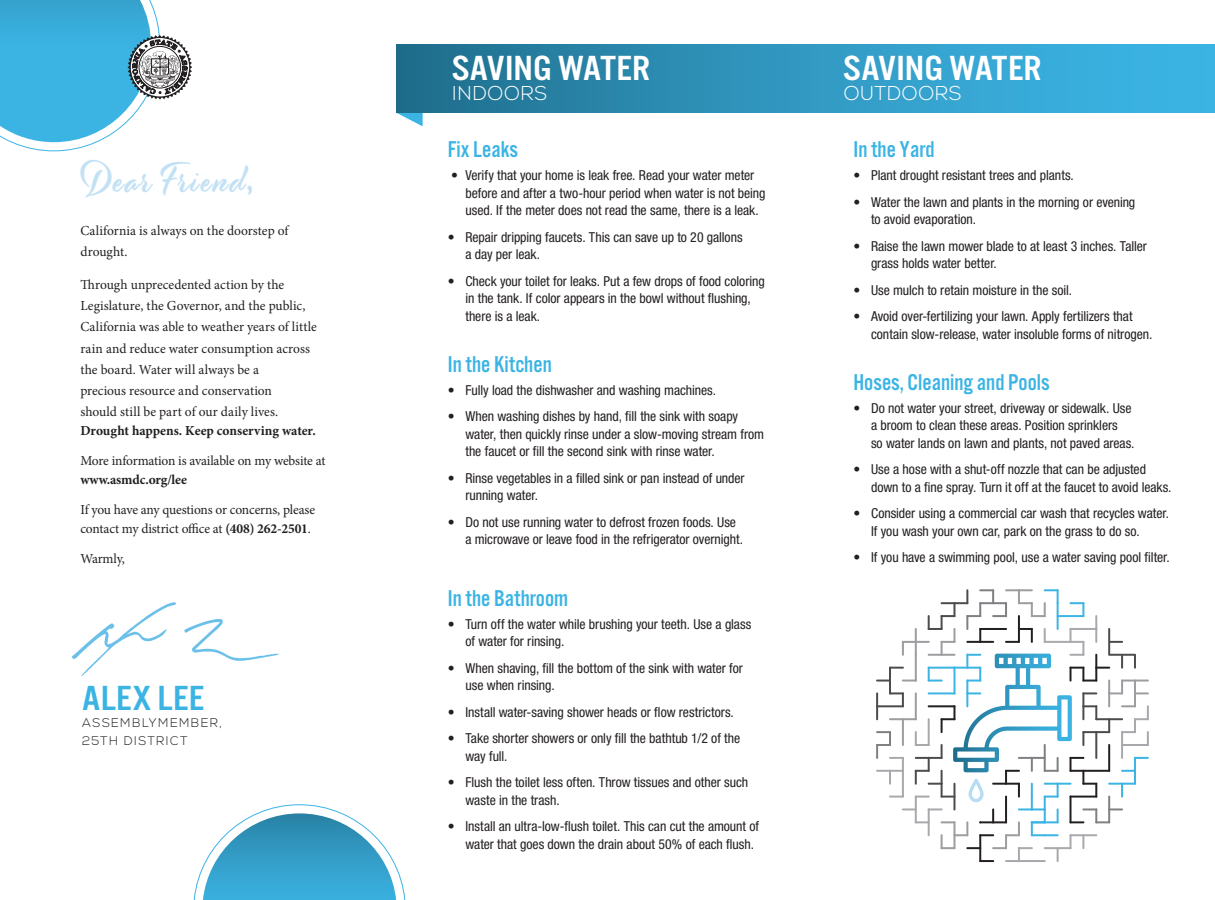
<style>
.page{position:relative;width:1215px;height:900px;background:#fff}
.page>*{position:absolute;margin:0;border:0;box-sizing:border-box;transform-origin:0 0}
.t1{font:37.5px "Modish";letter-spacing:.055em;color:#c2e1f4}
.t2{font:36.25px "Alternate Got No 3 D";color:#fff;scale:1.14 1}
.t3{font:36.25px "Alternate Got No 3 D";letter-spacing:.005em;color:#3bb4e4;scale:1.14 1}
.heading_5{font:23.75px "Alternate Got No 3 D";color:#3bb4e4}
.t4{font:300 20px "Nexa";letter-spacing:.01em;color:#fff}
.t5{font:condensed 13.75px/17.5px "Helvetica Neue LT Pro";letter-spacing:-.005em;color:#231f20}
.t6{font:13.75px/21.2px "Minion Pro";letter-spacing:-.005em;color:#231f20}
.t7{font:700 13.75px "Minion Pro";color:#231f20}
.t8{font:300 12.5px "Nexa";letter-spacing:.085em;color:#231f20}
.s1{font-weight:700}
</style>
<div class="page">
<svg style="left:396px;top:112px;width:27px;height:14px"></svg>
<div style="left:396px;top:44px;width:819px;height:68px;background:linear-gradient(to right,#227190,#3ebbed)"></div>
<svg style="left:194px;top:805px;width:212px;height:95px"></svg>
<svg style="left:0;top:0;width:192px;height:151px"></svg>
<svg style="left:876px;top:589px;width:273px;height:273px"></svg>
<img style="left:72px;top:603px;width:209px;height:74px">
<p class="t1" style="left:80px;top:156px;width:174px">Dear Friend,</p>
<p class="t6" style="left:80px;top:220px;width:210px">California is always on the doorstep of drought.</p>
<p class="t6" style="left:80px;top:274px;width:238px">Through unprecedented action by the Legislature, the Governor, and the public, California was able to weather years of little rain and reduce water consumption across the board. Water will always be a</p>
<p class="t6" style="left:80px;top:380px;width:193px">precious resource and conservation</p>
<p class="t6" style="left:80px;top:401px;width:199px">should still be part of our daily lives.</p>
<p class="t7" style="left:80px;top:421px;width:237px">Drought happens. Keep conserving water.</p>
<p class="t6" style="left:80px;top:451px;width:247px;line-height:18.8px">More information is available on my website at <span class="s1">www.asmdc.org/lee</span></p>
<p class="t6" style="left:80px;top:500px;width:236px;line-height:18.8px">If you have any questions or concerns, please contact my district office at <span class="s1">(408) 262-2501</span>.</p>
<p class="t6" style="left:80px;top:548px;width:46px">Warmly,</p>
<p class="t3" style="left:82px;top:679px;width:109px">ALEX LEE</p>
<p class="t8" style="left:82px;top:716px;width:141px">ASSEMBLYMEMBER,</p>
<p class="t8" style="left:82px;top:733px;width:107px">25TH DISTRICT</p>
<p class="t2" style="left:452px;top:49px;width:176px">SAVING WATER</p>
<p class="t4" style="left:452px;top:81px;width:97px">INDOORS</p>
<p class="heading_5" style="left:448px;top:137px;width:72px">Fix Leaks</p>
<p class="t5" style="left:465px;top:166px;width:302px;text-indent:-14px">• Verify that your home is leak free. Read your water meter before and after a two-hour period when water is not being used. If the meter does not read the same, there is a leak.</p>
<p class="t5" style="left:465px;top:228px;width:279px;text-indent:-18px">• Repair dripping faucets. This can save up to 20 gallons a day per leak.</p>
<p class="t5" style="left:465px;top:272px;width:301px;text-indent:-18px">• Check your toilet for leaks. Put a few drops of food coloring in the tank. If color appears in the bowl without flushing, there is a leak.</p>
<p class="heading_5" style="left:448px;top:351px;width:105px">In the Kitchen</p>
<p class="t5" style="left:448px;top:381px;width:270px">• Fully load the dishwasher and washing machines.</p>
<p class="t5" style="left:465px;top:408px;width:300px;text-indent:-18px">• When washing dishes by hand, fill the sink with soapy water, then quickly rinse under a slow-moving stream from the faucet or fill the second sink with rinse water.</p>
<p class="t5" style="left:465px;top:469px;width:281px;text-indent:-18px">• Rinse vegetables in a filled sink or pan instead of under running water.</p>
<p class="t5" style="left:465px;top:513px;width:279px;text-indent:-18px">• Do not use running water to defrost frozen foods. Use a microwave or leave food in the refrigerator overnight.</p>
<p class="heading_5" style="left:448px;top:585px;width:122px">In the Bathroom</p>
<p class="t5" style="left:465px;top:615px;width:287px;text-indent:-18px">• Turn off the water while brushing your teeth. Use a glass of water for rinsing.</p>
<p class="t5" style="left:465px;top:659px;width:279px;text-indent:-18px">• When shaving, fill the bottom of the sink with water for use when rinsing.</p>
<p class="t5" style="left:448px;top:703px;width:287px">• Install water-saving shower heads or flow restrictors.</p>
<p class="t5" style="left:465px;top:730px;width:276px;text-indent:-18px">• Take shorter showers or only fill the bathtub 1/2 of the way full.</p>
<p class="t5" style="left:465px;top:774px;width:284px;text-indent:-18px">• Flush the toilet less often. Throw tissues and other such waste in the trash.</p>
<p class="t5" style="left:465px;top:818px;width:295px;text-indent:-18px">• Install an ultra-low-flush toilet. This can cut the amount of water that goes down the drain about 50% of each flush.</p>
<p class="t2" style="left:843px;top:49px;width:176px">SAVING WATER</p>
<p class="t4" style="left:843px;top:81px;width:120px">OUTDOORS</p>
<p class="heading_5" style="left:854px;top:137px;width:83px">In the Yard</p>
<p class="t5" style="left:854px;top:166px;width:222px">• Plant drought resistant trees and plants.</p>
<p class="t5" style="left:871px;top:193px;width:266px;text-indent:-18px">• Water the lawn and plants in the morning or evening to avoid evaporation.</p>
<p class="t5" style="left:871px;top:237px;width:277px;text-indent:-18px">• Raise the lawn mower blade to at least 3 inches. Taller grass holds water better.</p>
<p class="t5" style="left:854px;top:281px;width:220px">• Use mulch to retain moisture in the soil.</p>
<p class="t5" style="left:871px;top:307px;width:283px;text-indent:-18px">• Avoid over-fertilizing your lawn. Apply fertilizers that contain slow-release, water insoluble forms of nitrogen.</p>
<p class="heading_5" style="left:854px;top:369px;width:198px">Hoses, Cleaning and Pools</p>
<p class="t5" style="left:871px;top:399px;width:265px;text-indent:-18px">• Do not water your street, driveway or sidewalk. Use a broom to clean these areas. Position sprinklers<br>so water lands on lawn and plants, not paved areas.</p>
<p class="t5" style="left:871px;top:461px;width:302px;text-indent:-18px">• Use a hose with a shut-off nozzle that can be adjusted down to a fine spray. Turn it off at the faucet to avoid leaks.</p>
<p class="t5" style="left:871px;top:505px;width:300px;text-indent:-18px">• Consider using a commercial car wash that recycles water.<br>If you wash your own car, park on the grass to do so.</p>
<p class="t5" style="left:854px;top:549px;width:318px">• If you have a swimming pool, use a water saving pool filter.</p>
</div>
